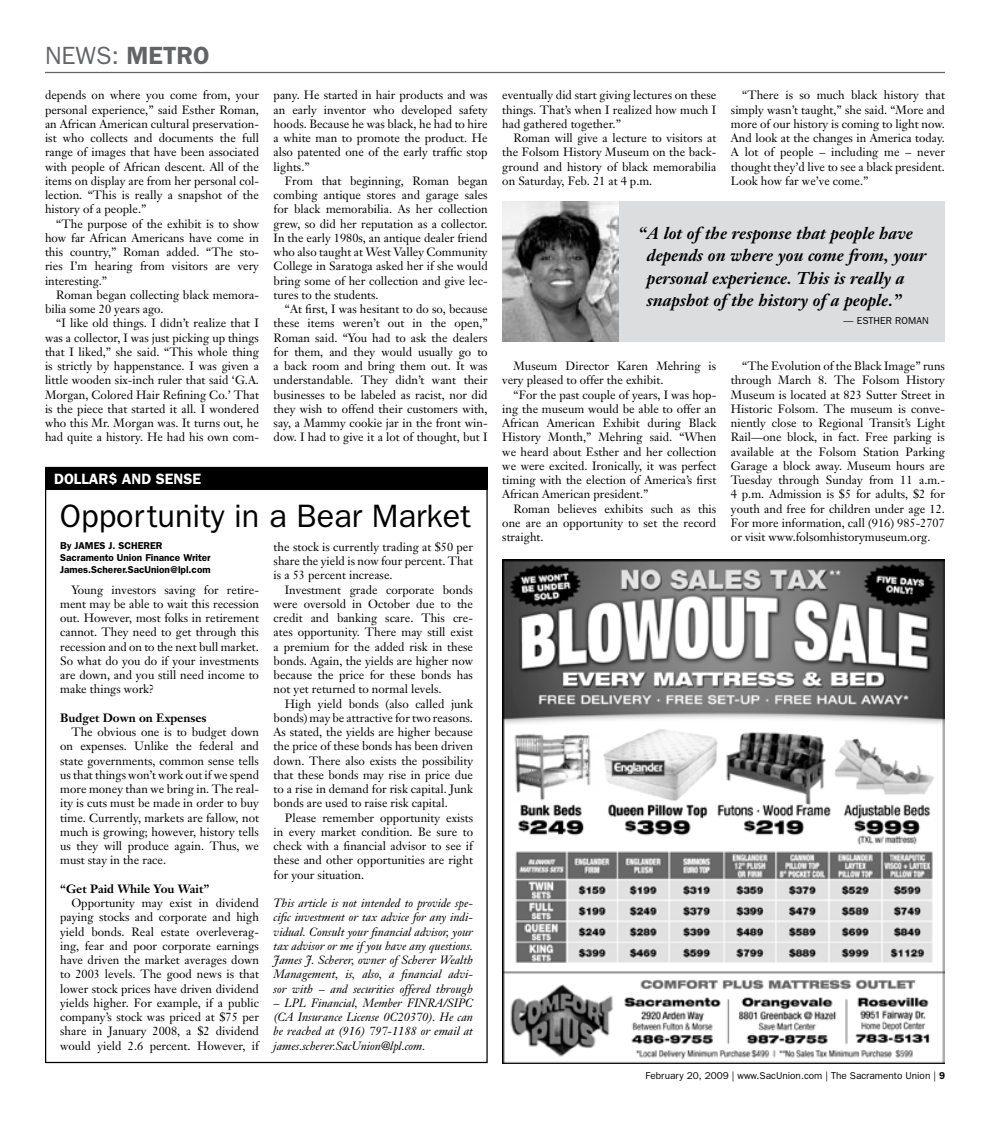
<style>
.page{position:relative;width:990px;height:1125px;background:#fff}
.page>*{position:absolute;margin:0;border:0;box-sizing:border-box;transform-origin:0 0}
.t1{font:32.5px "Franklin Gothic";color:#000}
.t2{font:25px "Franklin Gothic";color:#636466}
.t3{font:italic 700 16.88px/22.5px "Janson Text";color:#000}
.t4{font:600 15px "Franklin Gothic";color:#fff}
.t5{font:11.88px/14.2px "Janson Text";color:#000;text-align:justify}
.t6{font:italic 11.88px/14.2px "Janson Text";color:#000;text-align:justify}
.t7{font:700 11.88px "Janson Text";color:#000}
.t8{font:600 10px/12px "Franklin Gothic";color:#000}
.t9{font:10px "Franklin Gothic";color:#000}
.s1{font-weight:600}
</style>
<div class="page">
<hr style="left:45px;top:72px;width:900px;height:1px;background:#636466">
<div style="left:45px;top:467px;width:443px;height:23px;background:#000"></div>
<img style="left:502px;top:559px;width:443px;height:504px">
<div style="left:502px;top:202px;width:443px;height:140px;background:#dcddde"></div>
<img style="left:502px;top:202px;width:117px;height:140px">
<h2 class="t2" style="left:45px;top:41px;width:120px">NEWS: <span class="s1">Metro</span></h2>
<p class="t5" style="left:45px;top:88px;width:216px">depends on where you come from, your personal experience,” said Esther Roman, an African American cultural preservation&shy;ist who collects and documents the full range of images that have been associated with people of African descent. All of the items on display are from her personal col&shy;lection. “This is really a snapshot of the history of a people.”</p>
<p class="t5" style="left:45px;top:216px;width:216px;text-indent:11px">“The purpose of the exhibit is to show how far African Americans have come in this country,” Roman added. “The sto&shy;ries I’m hearing from visitors are very interesting.”</p>
<p class="t5" style="left:45px;top:287px;width:216px;text-indent:11px">Roman began collecting black memora&shy;bilia some 20 years ago.</p>
<p class="t5" style="left:45px;top:316px;width:216px;text-indent:11px">“I like old things. I didn’t realize that I was a collector, I was just picking up things that I liked,” she said. “This whole thing is strictly by happenstance. I was given a little wooden six-inch ruler that said ‘G.A.<br>Morgan, Colored Hair Refining Co.’ That is the piece that started it all. I wondered who this Mr. Morgan was. It turns out, he had quite a history. He had his own com-</p>
<p class="t4" style="left:54px;top:470px;width:20px">Dollar</p>
<p class="t4" style="left:108px;top:470px;width:25px">$ and</p>
<p class="t4" style="left:156px;top:470px;width:19px">Sense</p>
<p class="t5" style="left:274px;top:88px;width:216px">pany. He started in hair products and was an early inventor who developed safety hoods. Because he was black, he had to hire a white man to promote the product. He also patented one of the early traffic stop lights.”</p>
<p class="t5" style="left:274px;top:173px;width:216px;text-indent:11px">From that beginning, Roman began combing antique stores and garage sales for black memorabilia. As her collection grew, so did her reputation as a collector.<br>In the early 1980s, an antique dealer friend who also taught at West Valley Community College in Saratoga asked her if she would bring some of her collection and give lec&shy;tures to the students.</p>
<p class="t5" style="left:274px;top:302px;width:216px;text-indent:11px">“At first, I was hesitant to do so, because these items weren’t out in the open,” Roman said. “You had to ask the dealers for them, and they would usually go to a back room and bring them out. It was understandable. They didn’t want their businesses to be labeled as racist, nor did they wish to offend their customers with, say, a Mammy cookie jar in the front win&shy;dow. I had to give it a lot of thought, but I</p>
<h1 class="t1" style="left:60px;top:498px;width:413px">Opportunity in a Bear M arket</h1>
<p class="t8" style="left:60px;top:540px;width:152px">By JAMES J. SCHERER<br>Sacramento Union Finance Writer<br>James.Scherer.SacUnion@lpl.com</p>
<p class="t5" style="left:60px;top:582px;width:200px;text-indent:11px">Young investors saving for retire&shy;ment may be able to wait this recession out. However, most folks in retirement cannot. They need to get through this recession and on to the next bull market.<br>So what do you do if your investments are down, and you still need income to make things work?</p>
<p class="t7" style="left:60px;top:710px;width:148px">Budget Down on Expenses</p>
<p class="t5" style="left:60px;top:725px;width:200px;text-indent:11px">The obvious one is to budget down on expenses. Unlike the federal and state governments, common sense tells us that things won’t work out if we spend more money than we bring in. The real&shy;ity is cuts must be made in order to buy time. Currently, markets are fallow, not much is growing; however, history tells us they will produce again. Thus, we must stay in the race.</p>
<p class="t7" style="left:60px;top:881px;width:151px">“Get Paid While You Wait”</p>
<p class="t5" style="left:60px;top:896px;width:200px;text-indent:11px">Opportunity may exist in dividend paying stocks and corporate and high yield bonds. Real estate overleverag&shy;ing, fear and poor corporate earnings have driven the market averages down to 2003 levels. The good news is that lower stock prices have driven dividend yields higher. For example, if a public company’s stock was priced at $75 per share in January 2008, a $2 dividend would yield 2.6 percent. However, if</p>
<p class="t5" style="left:274px;top:539px;width:201px">the stock is currently trading at $50 per share the yield is now four percent. That is a 53 percent increase.</p>
<p class="t5" style="left:274px;top:582px;width:201px;text-indent:11px">Investment grade corporate bonds were oversold in October due to the credit and banking scare. This cre&shy;ates opportunity. There may still exist a premium for the added risk in these bonds. Again, the yields are higher now because the price for these bonds has not yet returned to normal levels.</p>
<p class="t5" style="left:274px;top:696px;width:201px;text-indent:11px">High yield bonds (also called junk bonds) may be attractive for two reasons.<br>As stated, the yields are higher because the price of these bonds has been driven down. There also exists the possibility that these bonds may rise in price due to a rise in demand for risk capital. Junk bonds are used to raise risk capital.</p>
<p class="t5" style="left:274px;top:810px;width:201px;text-indent:11px">Please remember opportunity exists in every market condition. Be sure to check with a financial advisor to see if these and other opportunities are right for your situation.</p>
<p class="t6" style="left:274px;top:896px;width:201px">This article is not intended to provide spe&shy;cific investment or tax advice for any indi&shy;vidual. Consult your financial advisor, your tax advisor or me if you have any questions.<br>James J. Scherer, owner of Scherer Wealth Management, is, also, a financial advi&shy;sor with – and securities offered through</p>
<p class="t6" style="left:274px;top:996px;width:201px">– LPL Financial, Member FINRA/SIPC (CA Insurance License 0C20370). He can be reached at (916) 797-1188 or email at james.scherer.SacUnion@lpl.com.</p>
<p class="t5" style="left:502px;top:88px;width:216px">eventually did start giving lectures on these things. That’s when I realized how much I had gathered together.”</p>
<p class="t5" style="left:502px;top:131px;width:216px;text-indent:11px">Roman will give a lecture to visitors at the Folsom History Museum on the back&shy;ground and history of black memorabilia on Saturday, Feb. 21 at 4 p.m.</p>
<p class="t5" style="left:731px;top:88px;width:216px;text-indent:11px">“There is so much black history that simply wasn’t taught,” she said. “More and more of our history is coming to light now.<br>And look at the changes in America today.<br>A lot of people – including me – never thought they’d live to see a black president.<br>Look how far we’ve come.”</p>
<h3 class="t3" style="left:647px;top:221px;width:281px;text-indent:-9px">“ A lot of the response that people have depends on where you come from, your personal experience. This is really a snapshot of the history of a people.”</h3>
<p class="t9" style="left:844px;top:315px;width:80px">— Esther Roman</p>
<p class="t5" style="left:502px;top:359px;width:216px;text-indent:11px">Museum Director Karen Mehring is very pleased to offer the exhibit.</p>
<p class="t5" style="left:502px;top:387px;width:216px;text-indent:11px">“For the past couple of years, I was hop&shy;ing the museum would be able to offer an African American Exhibit during Black History Month,” Mehring said. “When we heard about Esther and her collection we were excited. Ironically, it was perfect timing with the election of America’s first African American president.”</p>
<p class="t5" style="left:502px;top:501px;width:216px;text-indent:11px">Roman believes exhibits such as this one are an opportunity to set the record straight.</p>
<p class="t5" style="left:731px;top:359px;width:216px;text-indent:11px">“The Evolution of the Black Image” runs through March 8. The Folsom History Museum is located at 823 Sutter Street in Historic Folsom. The museum is conve&shy;niently close to Regional Transit’s Light Rail—one block, in fact. Free parking is available at the Folsom Station Parking Garage a block away. Museum hours are Tuesday through Sunday from 11 a.m.- 4 p.m. Admission is $5 for adults, $2 for youth and free for children under age 12.<br>For more information, call (916) 985-2707 or visit www.folsomhistorymuseum.org.</p>
<p class="t9" style="left:646px;top:1070px;width:292px">February 20, 2009 | www.SacUnion.com | The Sacramento Union |</p>
</div>
